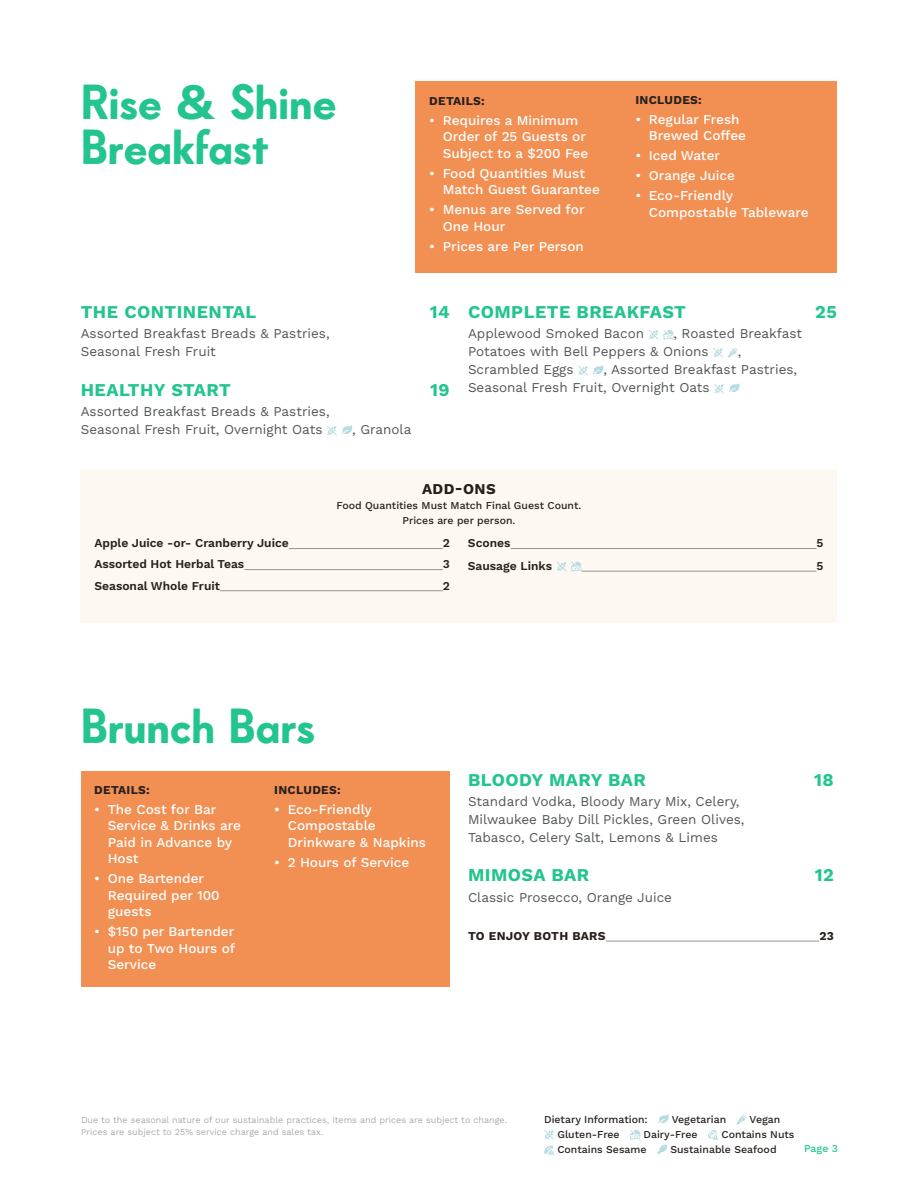
<style>
.page{position:relative;width:918px;height:1188px;background:#fff}
.page>*{position:absolute;margin:0;border:0;box-sizing:border-box;transform-origin:0 0}
.t1{font:49.5px/45px "Poster Boy";color:#23c490}
.Menu_Item{font:700 18px "Work Sans";letter-spacing:.025em;color:#23c490}
.Add-ons{font:700 15px "Work Sans";letter-spacing:.025em;color:#261f1c}
.Menu_Item_Description{font:13.5px/18px "Work Sans";color:#53575a}
.t2{font:500 13.5px/16.5px "Work Sans";color:#fff}
.Text_Small{font:600 12px "Work Sans";color:#261f1c}
.Details_Includes{font:700 12px "Work Sans";letter-spacing:.025em;color:#261f1c}
.Choice_Of{font:700 12px "Work Sans";letter-spacing:.025em;color:#261f1c}
.Subtext{font:500 10.5px/15px "Work Sans";color:#261f1c;text-align:center}
.t3{font:500 10.5px "Work Sans";color:#23c490}
.t4{font:9px/12px "Work Sans";color:#a9abac}
.s1{font-family:"Commuters Sans";font-weight:700}
</style>
<div class="page">
<svg style="left:658px;top:1114px;width:11px;height:9px"></svg>
<svg style="left:736px;top:1115px;width:11px;height:10px"></svg>
<svg style="left:630px;top:1130px;width:10px;height:10px"></svg>
<svg style="left:708px;top:1130px;width:10px;height:10px"></svg>
<svg style="left:544px;top:1130px;width:10px;height:25px"></svg>
<svg style="left:657px;top:1144px;width:10px;height:11px"></svg>
<div style="left:416px;top:81px;width:421px;height:191px;background:#f29054"></div>
<svg style="left:327px;top:425px;width:25px;height:11px"></svg>
<svg style="left:649px;top:330px;width:24px;height:10px"></svg>
<svg style="left:713px;top:348px;width:25px;height:10px"></svg>
<svg style="left:578px;top:365px;width:25px;height:11px"></svg>
<svg style="left:714px;top:383px;width:26px;height:11px"></svg>
<div style="left:81px;top:469px;width:756px;height:154px;background:#fdf9f2"></div>
<hr style="left:289px;top:548px;width:154px;height:1px;background:#979392">
<hr style="left:244px;top:569px;width:199px;height:1px;background:#979392">
<hr style="left:220px;top:590px;width:223px;height:1px;background:#979392">
<hr style="left:511px;top:548px;width:306px;height:1px;background:#979392">
<hr style="left:581px;top:571px;width:236px;height:1px;background:#979392">
<svg style="left:557px;top:562px;width:24px;height:9px"></svg>
<div style="left:81px;top:771px;width:369px;height:216px;background:#f29054"></div>
<hr style="left:606px;top:941px;width:213px;height:1px;background:#979392">
<h1 class="t1" style="left:81px;top:82px;width:257px">Rise <span class="s1">&amp;</span> Shine<br>Breakfast</h1>
<p class="Details_Includes" style="left:429px;top:94px;width:57px">DETAILS:</p>
<p class="t2" style="left:443px;top:113px;width:147px;text-indent:-14px">• Requires a Minimum<br>Order of 25 Guests or<br>Subject to a $200 Fee</p>
<p class="t2" style="left:443px;top:166px;width:159px;text-indent:-14px">• Food Quantities Must<br>Match Guest Guarantee</p>
<p class="t2" style="left:443px;top:202px;width:143px;text-indent:-14px">• Menus are Served for<br>One Hour</p>
<p class="t2" style="left:429px;top:239px;width:156px">• Prices are Per Person</p>
<p class="Details_Includes" style="left:635px;top:93px;width:68px">INCLUDES:</p>
<p class="t2" style="left:649px;top:111px;width:99px;text-indent:-14px">• Regular Fresh<br>Brewed Coffee</p>
<p class="t2" style="left:635px;top:148px;width:86px">• Iced Water</p>
<p class="t2" style="left:635px;top:168px;width:101px">• Orange Juice</p>
<p class="t2" style="left:649px;top:188px;width:161px;text-indent:-14px">• Eco-Friendly<br>Compostable Tableware</p>
<p class="Menu_Item" style="left:81px;top:301px;width:177px">THE CONTINENTAL</p>
<p class="Menu_Item" style="left:430px;top:301px;width:21px">14</p>
<p class="Menu_Item_Description" style="left:81px;top:324px;width:250px">Assorted Breakfast Breads &amp; Pastries,<br>Seasonal Fresh Fruit</p>
<p class="Menu_Item" style="left:81px;top:379px;width:152px">HEALTHY START</p>
<p class="Menu_Item" style="left:430px;top:379px;width:21px">19</p>
<p class="Menu_Item_Description" style="left:81px;top:402px;width:250px">Assorted Breakfast Breads &amp; Pastries,<br>Seasonal Fresh Fruit, Overnight Oats</p>
<p class="Menu_Item_Description" style="left:352px;top:420px;width:61px">, Granola</p>
<p class="Menu_Item" style="left:468px;top:301px;width:220px">COMPLETE BREAKFAST</p>
<p class="Menu_Item" style="left:815px;top:301px;width:23px">25</p>
<p class="Menu_Item_Description" style="left:468px;top:324px;width:178px">Applewood Smoked Bacon</p>
<p class="Menu_Item_Description" style="left:468px;top:324px;width:336px;text-indent:205px">, Roasted Breakfast<br>Potatoes with Bell Peppers &amp; Onions</p>
<p class="Menu_Item_Description" style="left:738px;top:342px;width:5px">,</p>
<p class="Menu_Item_Description" style="left:468px;top:360px;width:331px;text-indent:135px">, Assorted Breakfast Pastries,<br>Seasonal Fresh Fruit, Overnight Oats</p>
<p class="Menu_Item_Description" style="left:468px;top:360px;width:107px">Scrambled Eggs</p>
<p class="Add-ons" style="left:422px;top:480px;width:75px">ADD-ONS</p>
<p class="Subtext" style="left:337px;top:499px;width:246px">Food Quantities Must Match Final Guest Count.<br>Prices are per person.</p>
<p class="Text_Small" style="left:94px;top:536px;width:196px">Apple Juice -or- Cranberry Juice</p>
<p class="Text_Small" style="left:443px;top:536px;width:9px">2</p>
<p class="Text_Small" style="left:94px;top:557px;width:151px">Assorted Hot Herbal Teas</p>
<p class="Text_Small" style="left:443px;top:557px;width:9px">3</p>
<p class="Text_Small" style="left:94px;top:578px;width:127px">Seasonal Whole Fruit</p>
<p class="Text_Small" style="left:443px;top:578px;width:9px">2</p>
<p class="Text_Small" style="left:468px;top:536px;width:44px">Scones</p>
<p class="Text_Small" style="left:817px;top:536px;width:8px">5</p>
<p class="Text_Small" style="left:468px;top:559px;width:86px">Sausage Links</p>
<p class="Text_Small" style="left:817px;top:559px;width:8px">5</p>
<h1 class="t1" style="left:81px;top:706px;width:236px">Brunch Bars</h1>
<p class="Details_Includes" style="left:94px;top:783px;width:57px">DETAILS:</p>
<p class="t2" style="left:108px;top:802px;width:135px;text-indent:-14px">• The Cost for Bar<br>Service &amp; Drinks are<br>Paid in Advance by<br>Host</p>
<p class="t2" style="left:108px;top:871px;width:113px;text-indent:-14px">• One Bartender<br>Required per 100 guests</p>
<p class="t2" style="left:108px;top:924px;width:129px;text-align:justify;text-indent:-14px">• $150 per Bartender up to Two Hours of Service</p>
<p class="Details_Includes" style="left:274px;top:783px;width:68px">INCLUDES:</p>
<p class="t2" style="left:288px;top:802px;width:140px;text-indent:-14px">• Eco-Friendly<br>Compostable<br>Drinkware &amp; Napkins</p>
<p class="t2" style="left:274px;top:855px;width:136px">• 2 Hours of Service</p>
<p class="Menu_Item" style="left:468px;top:769px;width:180px">BLOODY MARY BAR</p>
<p class="Menu_Item" style="left:814px;top:769px;width:21px">18</p>
<p class="Menu_Item_Description" style="left:468px;top:792px;width:278px">Standard Vodka, Bloody Mary Mix, Celery,<br>Milwaukee Baby Dill Pickles, Green Olives,<br>Tabasco, Celery Salt, Lemons &amp; Limes</p>
<p class="Menu_Item" style="left:468px;top:865px;width:123px">MIMOSA BAR</p>
<p class="Menu_Item" style="left:815px;top:865px;width:21px">12</p>
<p class="Menu_Item_Description" style="left:468px;top:888px;width:206px">Classic Prosecco, Orange Juice</p>
<p class="Choice_Of" style="left:468px;top:929px;width:139px">TO ENJOY BOTH BARS</p>
<p class="Choice_Of" style="left:819px;top:929px;width:16px">23</p>
<p class="t4" style="left:81px;top:1113px;width:428px">Due to the seasonal nature of our sustainable practices, items and prices are subject to change.<br>Prices are subject to 25% service charge and sales tax.</p>
<p class="Subtext" style="left:544px;top:1113px;width:105px">Dietary Information:</p>
<p class="Subtext" style="left:672px;top:1113px;width:56px">Vegetarian</p>
<p class="Subtext" style="left:750px;top:1113px;width:32px">Vegan</p>
<p class="Subtext" style="left:557px;top:1128px;width:64px">Gluten-Free</p>
<p class="Subtext" style="left:644px;top:1128px;width:56px">Dairy-Free</p>
<p class="Subtext" style="left:722px;top:1128px;width:74px">Contains Nuts</p>
<p class="Subtext" style="left:557px;top:1143px;width:91px">Contains Sesame</p>
<p class="Subtext" style="left:670px;top:1143px;width:108px">Sustainable Seafood</p>
<p class="t3" style="left:804px;top:1142px;width:36px">Page 3</p>
</div>
